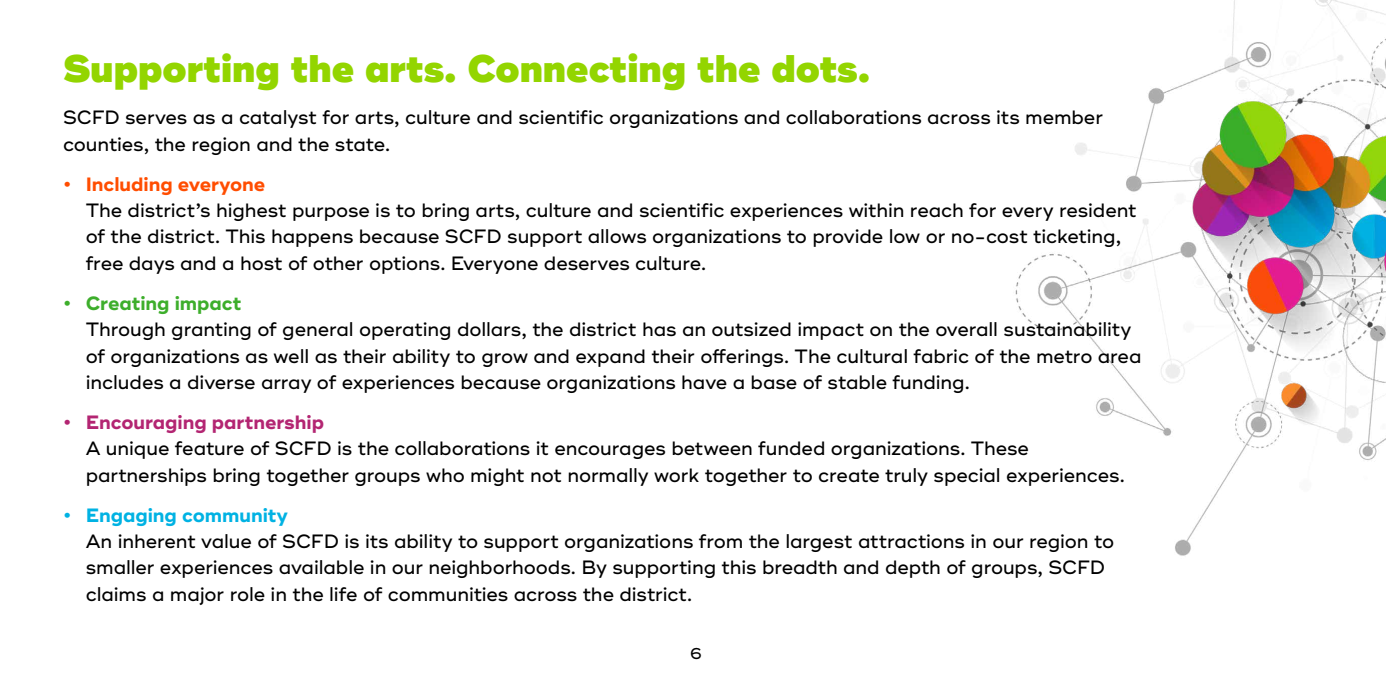
<style>
.page{position:relative;width:1386px;height:693px;background:#fff}
.page>*{position:absolute;margin:0;border:0;box-sizing:border-box;transform-origin:0 0}
.t1{font:900 38.5px "Ridley Grotesk";color:#93d500}
.t2{font:500 19.25px/26.2px "Ridley Grotesk";letter-spacing:-.005em;color:#000}
.t3{font:700 19.25px "Ridley Grotesk";letter-spacing:-.005em;color:#b32572}
.t4{font:700 19.25px "Ridley Grotesk";color:#ff4d00}
.t5{font:700 19.25px "Ridley Grotesk";color:#00b2e3}
.t6{font:700 19.25px "Ridley Grotesk";letter-spacing:-.005em;color:#3dae2b}
.t7{font:500 15.75px "Ridley Grotesk";color:#000}
</style>
<div class="page">
<img style="left:1015px;top:0;width:371px;height:556px">
<h1 class="t1" style="left:63px;top:45px;width:809px">Supporting the arts. Connecting the dots.</h1>
<p class="t2" style="left:63px;top:105px;width:1042px">SCFD serves as a catalyst for arts, culture and scientific organizations and collaborations across its member counties, the region and the state.</p>
<p class="t4" style="left:63px;top:173px;width:204px">• Including everyone</p>
<p class="t2" style="left:86px;top:198px;width:1052px">The district’s highest purpose is to bring arts, culture and scientific experiences within reach for every resident of the district. This happens because SCFD support allows organizations to provide low or no-cost ticketing, free days and a host of other options. Everyone deserves culture.</p>
<p class="t6" style="left:63px;top:292px;width:180px">• Creating impact</p>
<p class="t2" style="left:86px;top:317px;width:1057px">Through granting of general operating dollars, the district has an outsized impact on the overall sustainability of organizations as well as their ability to grow and expand their offerings. The cultural fabric of the metro area includes a diverse array of experiences because organizations have a base of stable funding.</p>
<p class="t3" style="left:63px;top:411px;width:263px">• Encouraging partnership</p>
<p class="t2" style="left:86px;top:436px;width:1041px">A unique feature of SCFD is the collaborations it encourages between funded organizations. These partnerships bring together groups who might not normally work together to create truly special experiences.</p>
<p class="t5" style="left:63px;top:504px;width:226px">• Engaging community</p>
<p class="t2" style="left:86px;top:529px;width:1030px">An inherent value of SCFD is its ability to support organizations from the largest attractions in our region to smaller experiences available in our neighborhoods. By supporting this breadth and depth of groups, SCFD claims a major role in the life of communities across the district.</p>
<p class="t7" style="left:690px;top:644px;width:13px">6</p>
</div>
